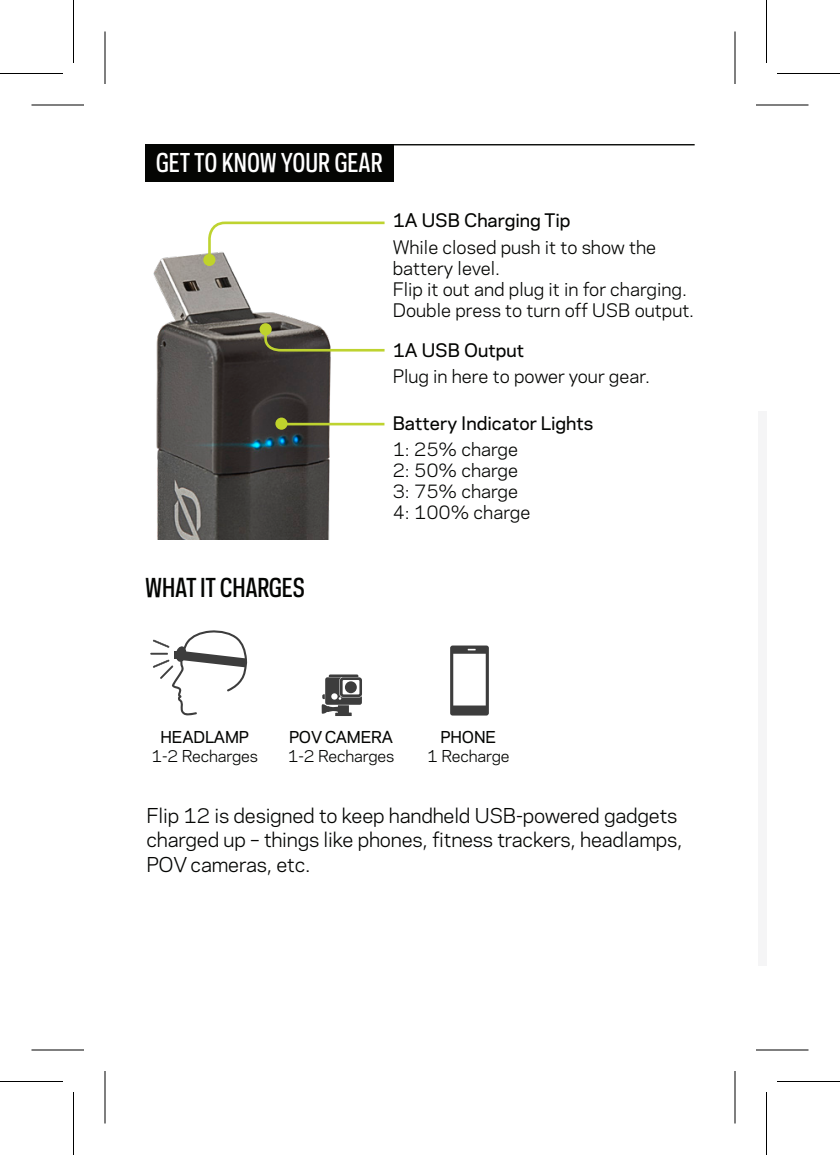
<style>
.page{position:relative;width:840px;height:1155px;background:#fff}
.page>*{position:absolute;margin:0;border:0;box-sizing:border-box;transform-origin:0 0}
.t1{font:500 24.5px "Galaxie Polaris Condensed";color:#fff}
.t2{font:500 24.5px "Galaxie Polaris Condensed";letter-spacing:-.01em;color:#040503}
.t3{font:19.25px/24.5px "Galaxie Polaris";letter-spacing:-.01em;color:#040503}
.t4{font:17.5px/21px "Galaxie Polaris";color:#040503}
.t5{font:500 17.5px "Galaxie Polaris";color:#040503}
.t6{font:15.4px "Galaxie Polaris";letter-spacing:-.01em;color:#040503}
.t7{font:500 15.4px "Galaxie Polaris";letter-spacing:-.01em;color:#040503}
</style>
<div class="page">
<img style="left:153px;top:253px;width:210px;height:286px">
<svg style="left:150px;top:630px;width:97px;height:85px"></svg>
<svg style="left:321px;top:674px;width:41px;height:42px"></svg>
<svg style="left:450px;top:646px;width:39px;height:70px"></svg>
<div style="left:145px;top:144px;width:249px;height:37px;background:#040503"></div>
<hr style="left:145px;top:144px;width:550px;height:1px;background:#040503">
<div style="left:759px;top:412px;width:7px;height:554px;background:#f5f5f6"></div>
<div style="left:275px;top:418px;width:13px;height:12px;background:#c0d32b;border-radius:50%"></div>
<hr style="left:282px;top:423px;width:102px;height:2px;background:#bed330">
<div style="left:260px;top:323px;width:12px;height:12px;background:#c0d32b;border-radius:50%"></div>
<svg style="left:263px;top:326px;width:122px;height:27px"></svg>
<div style="left:203px;top:254px;width:12px;height:12px;background:#c0d32b;border-radius:50%"></div>
<svg style="left:207px;top:221px;width:178px;height:43px"></svg>
<hr style="left:32px;top:104px;width:52px;height:2px;background:#000">
<hr style="left:756px;top:104px;width:52px;height:2px;background:#000">
<hr style="left:32px;top:1049px;width:52px;height:2px;background:#000">
<hr style="left:756px;top:1049px;width:52px;height:2px;background:#000">
<hr style="left:104px;top:32px;width:2px;height:52px;background:#000">
<hr style="left:104px;top:1071px;width:2px;height:53px;background:#000">
<hr style="left:734px;top:32px;width:2px;height:52px;background:#000">
<hr style="left:734px;top:1071px;width:2px;height:53px;background:#000">
<hr style="left:0;top:73px;width:63px;height:1px;background:#000">
<hr style="left:777px;top:73px;width:63px;height:1px;background:#000">
<hr style="left:0;top:1081px;width:63px;height:1px;background:#000">
<hr style="left:777px;top:1081px;width:63px;height:1px;background:#000">
<hr style="left:73px;top:0;width:1px;height:63px;background:#000">
<hr style="left:73px;top:1092px;width:1px;height:63px;background:#000">
<hr style="left:766px;top:0;width:1px;height:63px;background:#000">
<hr style="left:766px;top:1092px;width:1px;height:63px;background:#000">
<h1 class="t1" style="left:156px;top:147px;width:229px">GET TO KNOW YOUR GEAR</h1>
<p class="t5" style="left:393px;top:208px;width:179px">1A USB Charging Tip</p>
<p class="t4" style="left:393px;top:235px;width:303px">While closed push it to show the battery level.<br>Flip it out and plug it in for charging.<br>Double press to turn off USB output.</p>
<p class="t5" style="left:393px;top:337px;width:133px">1A USB Output</p>
<p class="t4" style="left:393px;top:365px;width:259px">Plug in here to power your gear.</p>
<p class="t5" style="left:393px;top:410px;width:202px">Battery Indicator Lights</p>
<p class="t4" style="left:393px;top:438px;width:139px">1: 25% charge<br>2: 50% charge<br>3: 75% charge<br>4: 100% charge</p>
<h1 class="t2" style="left:145px;top:571px;width:161px">WHAT IT CHARGES</h1>
<p class="t7" style="left:161px;top:725px;width:90px">HEADLAMP</p>
<p class="t6" style="left:152px;top:745px;width:108px">1-2 Recharges</p>
<p class="t7" style="left:289px;top:725px;width:105px">POV CAMERA</p>
<p class="t6" style="left:288px;top:745px;width:108px">1-2 Recharges</p>
<p class="t7" style="left:441px;top:725px;width:57px">PHONE</p>
<p class="t6" style="left:427px;top:745px;width:84px">1 Recharge</p>
<p class="t3" style="left:147px;top:802px;width:537px">Flip 12 is designed to keep handheld USB-powered gadgets charged up – things like phones, fitness trackers, headlamps,<br>POV cameras, etc.</p>
</div>
